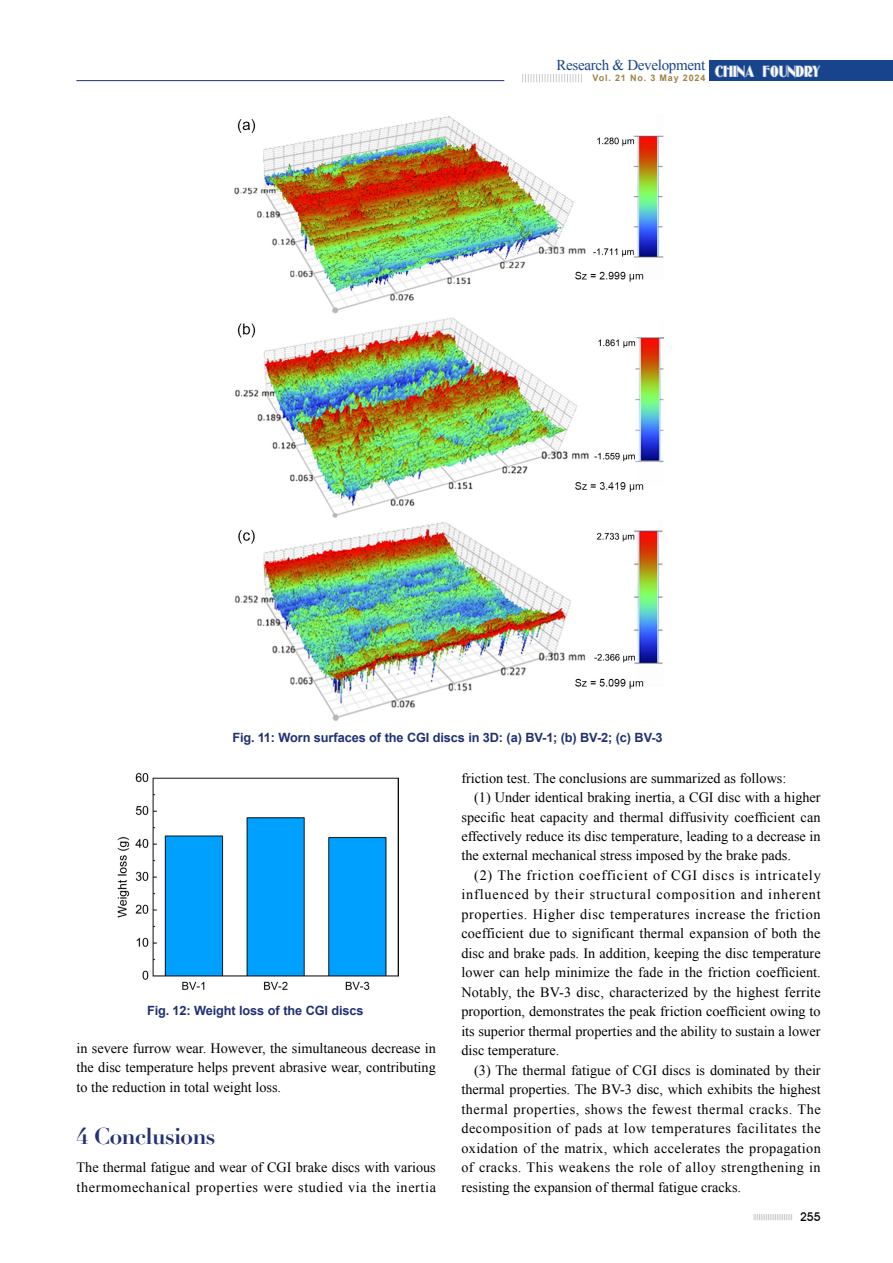
<style>
.page{position:relative;width:893px;height:1263px;background:#fff}
.page>*{position:absolute;margin:0;border:0;box-sizing:border-box;transform-origin:0 0}
.t1{font:700 22.5px "Didot";letter-spacing:-.03em;color:#213174}
.t2{font:15.6px "Oldgate Lane Outline";color:#fff}
.t3{font:15px "Times New Roman";letter-spacing:-.02em;color:#18448e}
.t4{font:14.25px/19.5px "Times New Roman";color:#000;text-align:justify}
.t5{font:14.25px/19.5px "Times New Roman";letter-spacing:.04em;color:#000}
.t6{font:14.25px "Times New Roman";letter-spacing:.025em;color:#000}
.t7{font:14.25px "Times New Roman";letter-spacing:.035em;color:#000}
.t8{font:14.25px "Times New Roman";letter-spacing:.06em;color:#000}
.t9{font:14.25px "Times New Roman";letter-spacing:.03em;color:#000}
.t10{font:14.25px "Times New Roman";letter-spacing:.055em;color:#000}
.t11{font:700 12.75px "Arial";letter-spacing:-.01em;color:#213174}
.t12{font:500 12px "Avant Garde IT Cby BT";color:#000}
.t13{font:700 9px "Arial";letter-spacing:.09em;color:#9d8447}
</style>
<div class="page">
<svg style="left:754px;top:1214px;width:38px;height:6px"></svg>
<div style="left:709px;top:60px;width:184px;height:21px;background:#18448e"></div>
<svg style="left:522px;top:74px;width:60px;height:8px"></svg>
<hr style="left:76px;top:80px;width:428px;height:1px;background:#213174">
<img style="left:234px;top:116px;width:429px;height:605px">
<img style="left:117px;top:772px;width:282px;height:219px">
<p class="t3" style="left:556px;top:55px;width:150px">Research &amp; Development</p>
<p class="t13" style="left:593px;top:72px;width:114px">Vol. 21 No. 3 May 2024</p>
<p class="t2" style="left:715px;top:62px;width:107px">CHINA FOUNDRY</p>
<p class="t11" style="left:232px;top:729px;width:432px">Fig. 11: Worn surfaces of the CGI discs in 3D: (a) BV-1; (b) BV-2; (c) BV-3</p>
<p class="t4" style="left:461px;top:768px;width:327px">friction test. The conclusions are summarized as follows:</p>
<p class="t4" style="left:474px;top:787px;width:348px">(1) Under identical braking inertia, a CGI disc with a higher</p>
<p class="t4" style="left:461px;top:807px;width:361px">specific heat capacity and thermal diffusivity coefficient can</p>
<p class="t4" style="left:461px;top:826px;width:361px">effectively reduce its disc temperature, leading to a decrease in</p>
<p class="t4" style="left:461px;top:846px;width:331px">the external mechanical stress imposed by the brake pads.</p>
<p class="t10" style="left:474px;top:866px;width:348px">(2) The friction coefficient of CGI discs is intricately</p>
<p class="t8" style="left:461px;top:885px;width:361px">influenced by their structural composition and inherent</p>
<p class="t5" style="left:461px;top:904px;width:361px">properties. Higher disc temperatures increase the friction</p>
<p class="t4" style="left:461px;top:924px;width:361px">coefficient due to significant thermal expansion of both the</p>
<p class="t4" style="left:461px;top:943px;width:361px">disc and brake pads. In addition, keeping the disc temperature</p>
<p class="t4" style="left:461px;top:963px;width:361px">lower can help minimize the fade in the friction coefficient.</p>
<p class="t4" style="left:461px;top:982px;width:361px">Notably, the BV-3 disc, characterized by the highest ferrite</p>
<p class="t4" style="left:461px;top:1002px;width:361px">proportion, demonstrates the peak friction coefficient owing to</p>
<p class="t4" style="left:461px;top:1021px;width:361px">its superior thermal properties and the ability to sustain a lower</p>
<p class="t4" style="left:461px;top:1041px;width:100px">disc temperature.</p>
<p class="t4" style="left:474px;top:1060px;width:348px">(3) The thermal fatigue of CGI discs is dominated by their</p>
<p class="t4" style="left:461px;top:1080px;width:361px">thermal properties. The BV-3 disc, which exhibits the highest</p>
<p class="t5" style="left:461px;top:1099px;width:361px">thermal properties, shows the fewest thermal cracks. The</p>
<p class="t7" style="left:461px;top:1119px;width:361px">decomposition of pads at low temperatures facilitates the</p>
<p class="t6" style="left:461px;top:1138px;width:361px">oxidation of the matrix, which accelerates the propagation</p>
<p class="t9" style="left:461px;top:1158px;width:361px">of cracks. This weakens the role of alloy strengthening in</p>
<p class="t4" style="left:461px;top:1177px;width:281px">resisting the expansion of thermal fatigue cracks.</p>
<p class="t11" style="left:147px;top:1002px;width:218px">Fig. 12: Weight loss of the CGI discs</p>
<p class="t4" style="left:77px;top:1038px;width:361px">in severe furrow wear. However, the simultaneous decrease in the disc temperature helps prevent abrasive wear, contributing to the reduction in total weight loss.</p>
<h1 class="t1" style="left:76px;top:1122px;width:141px">4 Conclusions</h1>
<p class="t5" style="left:77px;top:1157px;width:361px">The thermal fatigue and wear of CGI brake discs with various thermomechanical properties were studied via the inertia</p>
<p class="t12" style="left:800px;top:1209px;width:22px">255</p>
</div>
